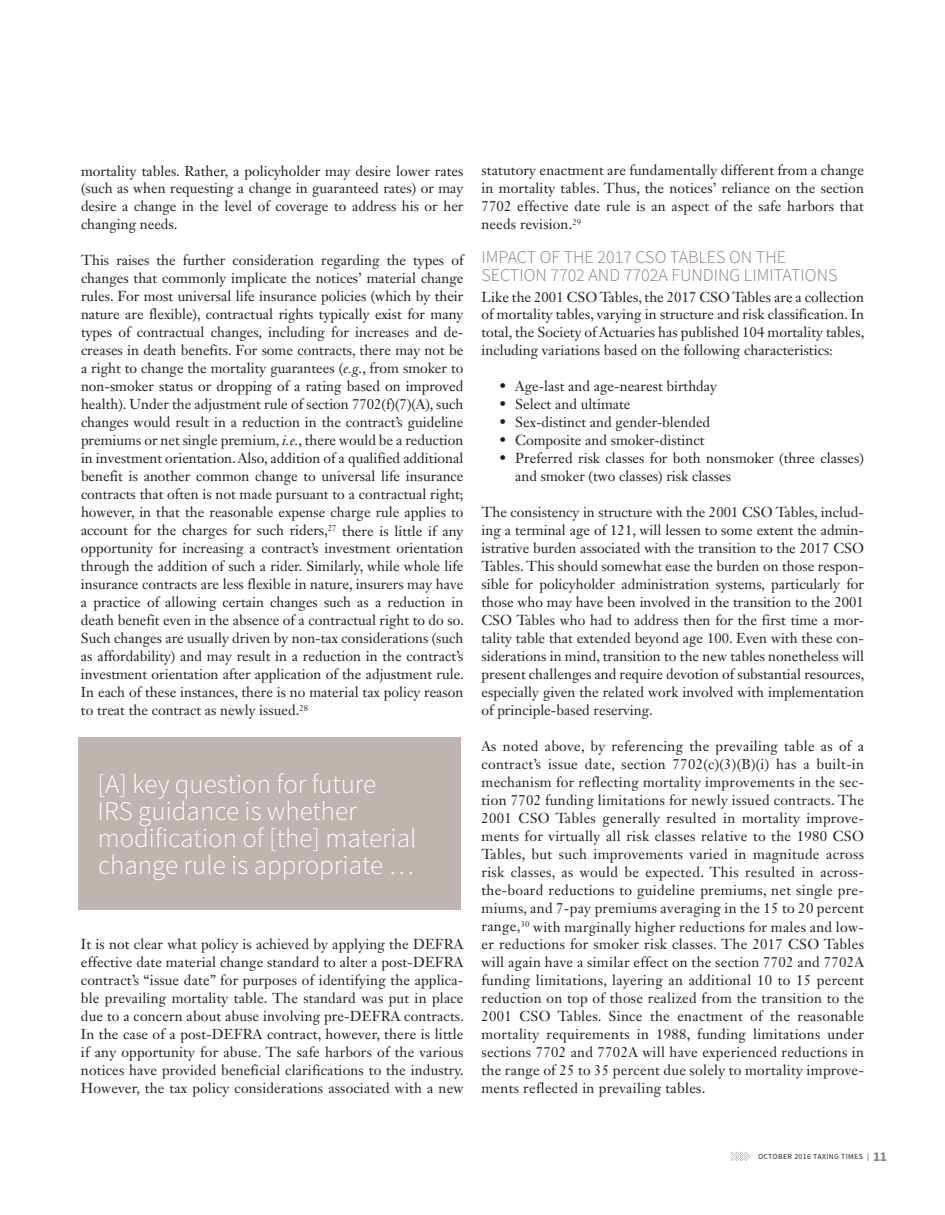
<style>
.page{position:relative;width:945px;height:1215px;background:#fff}
.page>*{position:absolute;margin:0;border:0;box-sizing:border-box;transform-origin:0 0}
.t1{font:300 27px/27px "Source Sans Pro";color:#fff}
.t2{font:300 18px/18px "Source Sans Pro";color:#8c7f77}
.t3{font:14.25px/18px "Janson Text LT Std";color:#231f20;text-align:justify}
.t4{font:7.8px "Source Sans Pro";letter-spacing:.05em;color:#231f20}
.s1{font-style:italic}
.s2{font-weight:700;font-size:13.5px;color:#8c7f77}
</style>
<div class="page">
<div style="left:78px;top:737px;width:382px;height:173px;background:#beb5b0"></div>
<svg style="left:731px;top:1152px;width:19px;height:9px"></svg>
<p class="t3" style="left:81px;top:161px;width:384px">mortality tables. Rather, a policyholder may desire lower rates (such as when requesting a change in guaranteed rates) or may desire a change in the level of coverage to address his or her changing needs.</p>
<p class="t3" style="left:81px;top:251px;width:385px">This raises the further consideration regarding the types of changes that commonly implicate the notices’ material change rules. For most universal life insurance policies (which by their nature are flexible), contractual rights typically exist for many types of contractual changes, including for increases and de&shy;creases in death benefits. For some contracts, there may not be a right to change the mortality guarantees (<span class="s1">e.g.</span>, from smoker to non-smoker status or dropping of a rating based on improved health). Under the adjustment rule of section 7702(f)(7)(A), such changes would result in a reduction in the contract’s guideline premiums or net single premium, <span class="s1">i.e.</span>, there would be a reduction in investment orientation. Also, addition of a qualified additional benefit is another common change to universal life insurance contracts that often is not made pursuant to a contractual right; however, in that the reasonable expense charge rule applies to account for the charges for such riders,<sup>27</sup> there is little if any opportunity for increasing a contract’s investment orientation through the addition of such a rider. Similarly, while whole life insurance contracts are less flexible in nature, insurers may have a practice of allowing certain changes such as a reduction in death benefit even in the absence of a contractual right to do so.<br>Such changes are usually driven by non-tax considerations (such as affordability) and may result in a reduction in the contract’s investment orientation after application of the adjustment rule.<br>In each of these instances, there is no material tax policy reason to treat the contract as newly issued.<sup>28</sup></p>
<h1 class="t1" style="left:98px;top:771px;width:321px">[A] key question for future<br>IRS guidance is whether modification of [the] material change rule is appropriate …</h1>
<p class="t3" style="left:81px;top:935px;width:385px">It is not clear what policy is achieved by applying the DEFRA effective date material change standard to alter a post-DEFRA contract’s “issue date” for purposes of identifying the applica&shy;ble prevailing mortality table. The standard was put in place due to a concern about abuse involving pre-DEFRA contracts.<br>In the case of a post-DEFRA contract, however, there is little if any opportunity for abuse. The safe harbors of the various notices have provided beneficial clarifications to the industry.<br>However, the tax policy considerations associated with a new</p>
<p class="t3" style="left:481px;top:161px;width:384px">statutory enactment are fundamentally different from a change in mortality tables. Thus, the notices’ reliance on the section 7702 effective date rule is an aspect of the safe harbors that needs revision.<sup>29</sup></p>
<p class="t2" style="left:482px;top:248px;width:358px">IMPACT OF THE 2017 CSO TABLES ON THE<br>SECTION 7702 AND 7702A FUNDING LIMITATIONS</p>
<p class="t3" style="left:482px;top:287px;width:384px">Like the 2001 CSO Tables, the 2017 CSO Tables are a collection of mortality tables, varying in structure and risk classification. In total, the Society of Actuaries has published 104 mortality tables, including variations based on the following characteristics:</p>
<p class="t3" style="left:499px;top:377px;width:220px">• Age-last and age-nearest birthday</p>
<p class="t3" style="left:499px;top:395px;width:133px">• Select and ultimate</p>
<p class="t3" style="left:499px;top:413px;width:213px">• Sex-distinct and gender-blended</p>
<p class="t3" style="left:499px;top:431px;width:207px">• Composite and smoker-distinct</p>
<p class="t3" style="left:515px;top:449px;width:350px;text-indent:-16px">• Preferred risk classes for both nonsmoker (three classes) and smoker (two classes) risk classes</p>
<p class="t3" style="left:482px;top:503px;width:385px">The consistency in structure with the 2001 CSO Tables, includ&shy;ing a terminal age of 121, will lessen to some extent the admin&shy;istrative burden associated with the transition to the 2017 CSO Tables. This should somewhat ease the burden on those respon&shy;sible for policyholder administration systems, particularly for those who may have been involved in the transition to the 2001<br>CSO Tables who had to address then for the first time a mor&shy;tality table that extended beyond age 100. Even with these con&shy;siderations in mind, transition to the new tables nonetheless will present challenges and require devotion of substantial resources, especially given the related work involved with implementation of principle-based reserving.</p>
<p class="t3" style="left:482px;top:737px;width:384px">As noted above, by referencing the prevailing table as of a contract’s issue date, section 7702(c)(3)(B)(i) has a built-in mechanism for reflecting mortality improvements in the sec&shy;tion 7702 funding limitations for newly issued contracts. The 2001 CSO Tables generally resulted in mortality improve&shy;ments for virtually all risk classes relative to the 1980 CSO Tables, but such improvements varied in magnitude across risk classes, as would be expected. This resulted in across&shy;the-board reductions to guideline premiums, net single pre&shy;miums, and 7-pay premiums averaging in the 15 to 20 percent range,<sup>30</sup> with marginally higher reductions for males and low&shy;er reductions for smoker risk classes. The 2017 CSO Tables will again have a similar effect on the section 7702 and 7702A funding limitations, layering an additional 10 to 15 percent reduction on top of those realized from the transition to the 2001 CSO Tables. Since the enactment of the reasonable mortality requirements in 1988, funding limitations under sections 7702 and 7702A will have experienced reductions in the range of 25 to 35 percent due solely to mortality improve&shy;ments reflected in prevailing tables.</p>
<p class="t4" style="left:758px;top:1152px;width:130px">OCTOBER 2016 TAXING TIMES | <span class="s2">11</span></p>
</div>
